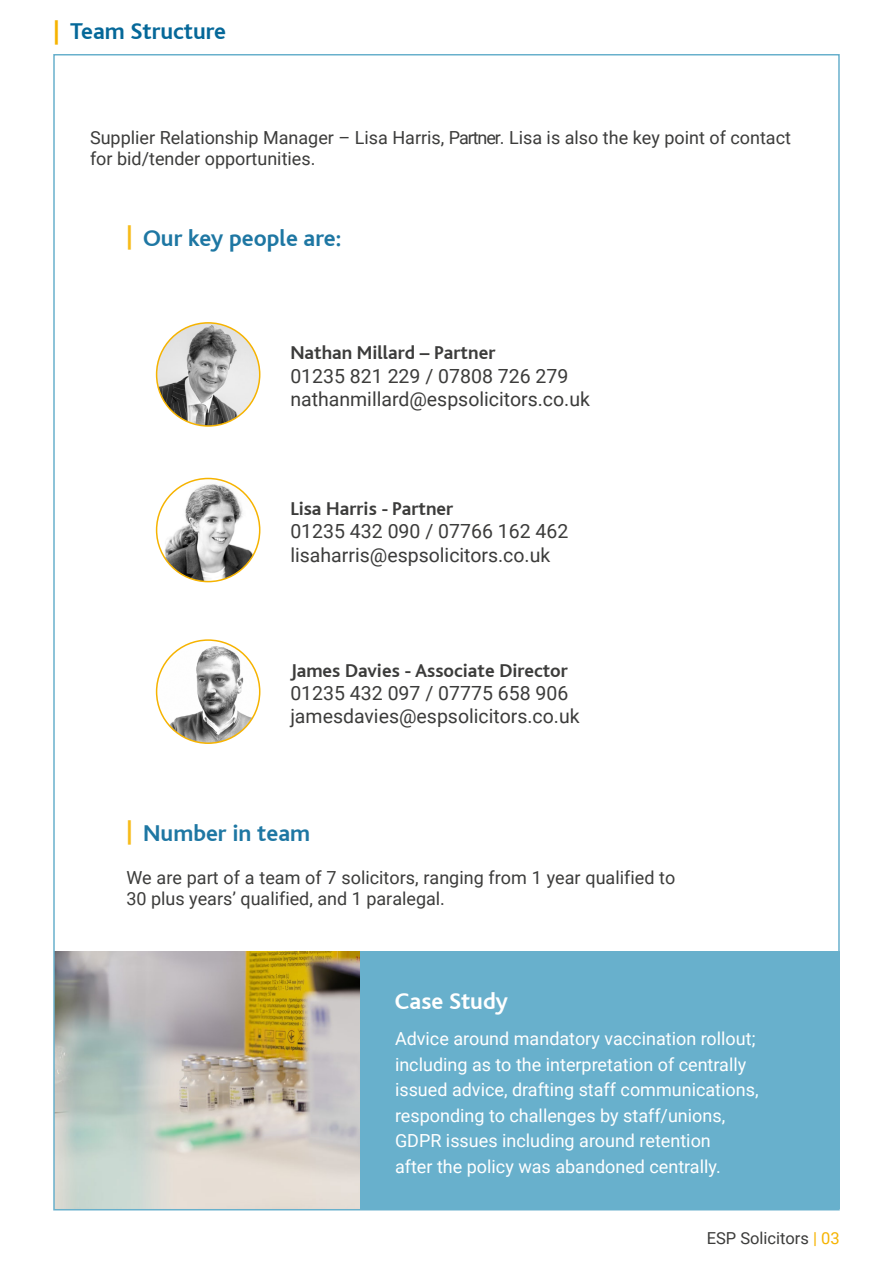
<style>
.page{position:relative;width:893px;height:1263px;background:#fff}
.page>*{position:absolute;margin:0;border:0;box-sizing:border-box;transform-origin:0 0}
.t1{font:700 24px "Bliss";color:#1e77a3}
.t2{font:700 24px "Bliss";color:#056899}
.t3{font:700 24px "Bliss";color:#fff}
.t4{font:19.5px/23.4px "Roboto";color:#3c3c3b}
.t5{font:700 19.5px "Bliss";color:#3c3c3b}
.t6{font:18px/25.5px "Roboto";color:#fff}
.t7{font:18px/21.6px "Roboto";color:#3c3c3b}
.t8{font:16.5px "Roboto";color:#3c3c3b}
.s1{color:#f6b300}
.s2{color:#f7bb1a}
</style>
<div class="page">
<div style="left:360px;top:951px;width:480px;height:258px;background:#68b0cc"></div>
<img style="left:56px;top:951px;width:304px;height:256px">
<img style="left:157px;top:323px;width:103px;height:103px;border-radius:52px">
<div style="left:156px;top:322px;width:104px;height:105px;border:2px solid #f6b300;border-radius:50%"></div>
<img style="left:157px;top:478px;width:103px;height:104px;border-radius:52px">
<div style="left:156px;top:478px;width:104px;height:104px;border:2px solid #f6b300;border-radius:50%"></div>
<img style="left:157px;top:640px;width:103px;height:103px;border-radius:52px">
<div style="left:156px;top:639px;width:104px;height:105px;border:2px solid #f6b300;border-radius:50%"></div>
<h1 class="t2" style="left:53px;top:18px;width:174px"><span class="s1">|</span> Team Structure</h1>
<p class="t7" style="left:90px;top:126px;width:702px">Supplier Relationship Manager – Lisa Harris, Partner. Lisa is also the key point of contact for bid/tender opportunities.</p>
<h1 class="t1" style="left:126px;top:225px;width:217px"><span class="s2">|</span> Our key people are:</h1>
<p class="t5" style="left:290px;top:343px;width:207px">Nathan Millard – Partner</p>
<p class="t4" style="left:290px;top:363px;width:301px">01235 821 229 / 07808 726 279 nathanmillard@espsolicitors.co.uk</p>
<p class="t5" style="left:290px;top:498px;width:164px">Lisa Harris - Partner</p>
<p class="t4" style="left:290px;top:519px;width:280px">01235 432 090 / 07766 162 462 lisaharris@espsolicitors.co.uk</p>
<p class="t5" style="left:290px;top:660px;width:279px">James Davies - Associate Director</p>
<p class="t4" style="left:290px;top:680px;width:291px">01235 432 097 / 07775 658 906 jamesdavies@espsolicitors.co.uk</p>
<h1 class="t1" style="left:126px;top:820px;width:186px"><span class="s2">|</span> Number in team</h1>
<p class="t7" style="left:126px;top:866px;width:551px">We are part of a team of 7 solicitors, ranging from 1 year qualified to<br>30 plus years’ qualified, and 1 paralegal.</p>
<h1 class="t3" style="left:395px;top:988px;width:115px">Case Study</h1>
<p class="t6" style="left:395px;top:1025px;width:365px">Advice around mandatory vaccination rollout; including as to the interpretation of centrally issued advice, drafting staff communications, responding to challenges by staff/unions, GDPR issues including around retention<br>after the policy was abandoned centrally.</p>
<p class="t8" style="left:707px;top:1227px;width:134px">ESP Solicitors <span class="s1">| 03</span></p>
</div>
